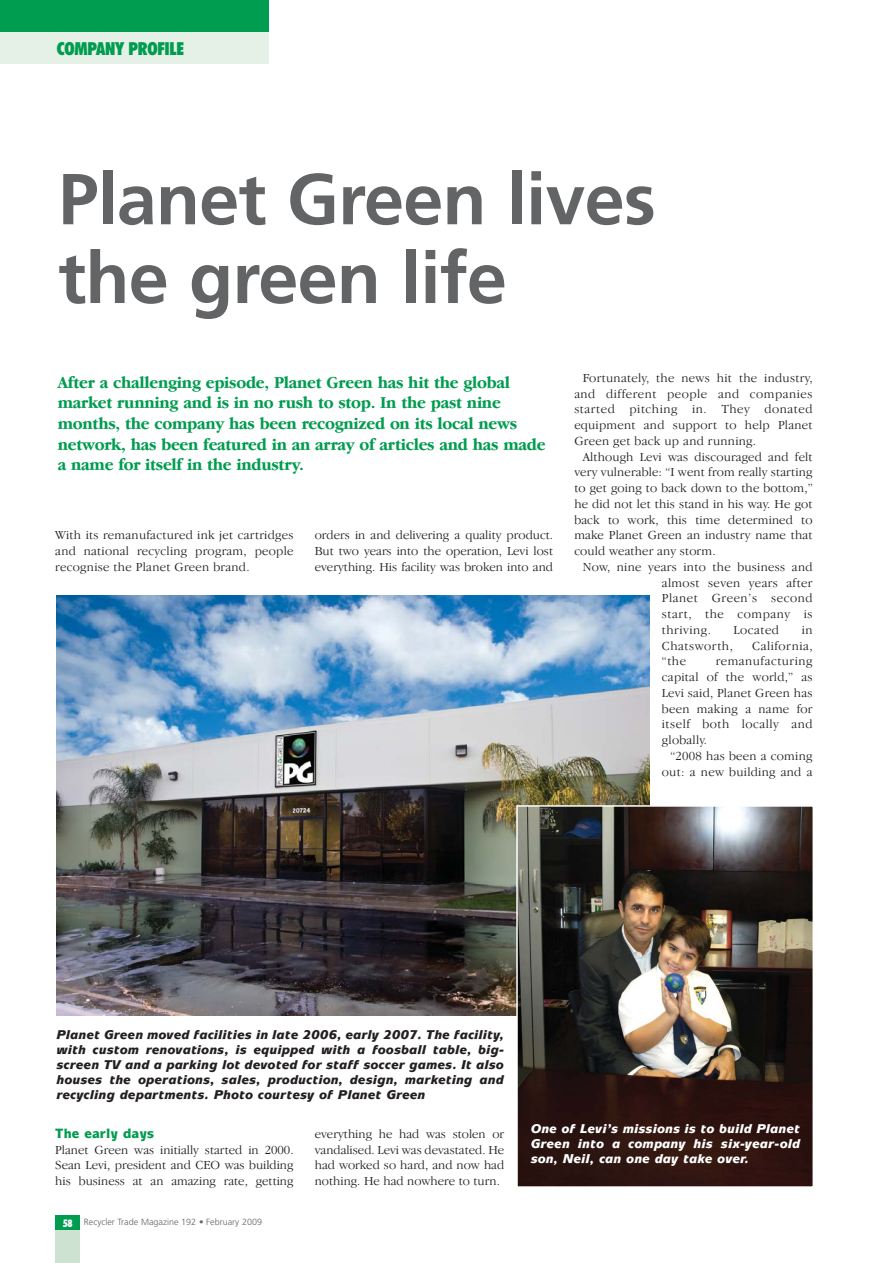
<style>
.page{position:relative;width:893px;height:1263px;background:#fff}
.page>*{position:absolute;margin:0;border:0;box-sizing:border-box;transform-origin:0 0}
.t1{font:700 72px/78.8px "Frutiger";letter-spacing:-.01em;color:#636466}
.t2{font:900 condensed 18px "Futura BT";letter-spacing:-.015em;color:#009c4f}
.t3{font:700 17.25px/20.7px "Garamond IT Cby BT";letter-spacing:-.02em;color:#009c4f;scale:.95 1}
.t4{font:900 13.5px "Mixage IT Cby BT";letter-spacing:.005em;color:#009c4f;scale:.95 1}
.t5{font:300 12.75px/15.8px "Garamond IT Cby BT";letter-spacing:.02em;color:#231f20;text-align:justify}
.t6{font:italic 900 12.75px/15px "Mixage IT Cby BT";letter-spacing:.005em;color:#231f20;text-align:justify}
.t7{font:italic 900 12.75px/15px "Mixage IT Cby BT";letter-spacing:.005em;color:#fff;text-align:justify}
.t8{font:300 12.75px "Garamond IT Cby BT";letter-spacing:.04em;color:#231f20}
.t9{font:300 9px "Frutiger";color:#636466}
.s1{font-family:"Futura BT";font-weight:900;font-stretch:condensed;font-size:10.5px;color:#fff}
</style>
<div class="page">
<div style="left:0;top:0;width:268px;height:64px;background:#e5f0e6"></div>
<div style="left:56px;top:1215px;width:24px;height:48px;background:#009c4f"></div>
<div style="left:56px;top:1231px;width:24px;height:32px;background:#cde2d0"></div>
<div style="left:0;top:0;width:268px;height:32px;background:#009c4f"></div>
<img style="left:57px;top:596px;width:593px;height:420px">
<img style="left:519px;top:808px;width:292px;height:377px">
<div style="left:516px;top:805px;width:298px;height:383px;border:2px solid #fff"></div>
<h2 class="t2" style="left:57px;top:41px;width:129px">COMPANY PROFILE</h2>
<h1 class="t1" style="left:58px;top:165px;width:599px">Planet Green lives the green life</h1>
<p class="t3" style="left:58px;top:373px;width:515px">After a challenging episode, Planet Green has hit the global market running and is in no rush to stop. In the past nine months, the company has been recognized on its local news network, has been featured in an array of articles and has made a name for itself in the industry.</p>
<p class="t5" style="left:55px;top:528px;width:240px">With its remanufactured ink jet cartridges and national recycling program, people recognise the Planet Green brand.</p>
<p class="t5" style="left:315px;top:528px;width:240px">orders in and delivering a quality product.<br>But two years into the operation, Levi lost everything. His facility was broken into and</p>
<p class="t5" style="left:574px;top:371px;width:240px;text-indent:9px">Fortunately, the news hit the industry, and different people and companies started pitching in. They donated equipment and support to help Planet Green get back up and running.</p>
<p class="t5" style="left:574px;top:450px;width:240px;text-indent:9px">Although Levi was discouraged and felt very vulnerable: “I went from really starting to get going to back down to the bottom,” he did not let this stand in his way. He got back to work, this time determined to make Planet Green an industry name that could weather any storm.</p>
<p class="t5" style="left:662px;top:560px;width:152px;text-indent:-79px">Now, nine years into the business and almost seven years after Planet Green’s second start, the company is thriving.</p>
<p class="t8" style="left:733px;top:625px;width:47px">Located</p>
<p class="t5" style="left:801px;top:623px;width:12px">in</p>
<p class="t8" style="left:662px;top:641px;width:72px">Chatsworth,</p>
<p class="t8" style="left:752px;top:641px;width:62px">California,</p>
<p class="t5" style="left:662px;top:654px;width:26px">“the</p>
<p class="t5" style="left:662px;top:654px;width:152px;text-indent:54px">remanufacturing capital of the world,” as Levi said, Planet Green has been making a name for itself both locally and globally.</p>
<p class="t5" style="left:662px;top:749px;width:152px;text-align:right">“2008 has been a coming out: a new building and a</p>
<p class="t6" style="left:57px;top:1028px;width:449px">Planet Green moved facilities in late 2006, early 2007. The facility, with custom renovations, is equipped with a foosball table, big&shy;screen TV and a parking lot devoted for staff soccer games. It also houses the operations, sales, production, design, marketing and recycling departments. Photo courtesy of Planet Green</p>
<p class="t4" style="left:55px;top:1128px;width:106px">The early days</p>
<p class="t5" style="left:55px;top:1143px;width:240px">Planet Green was initially started in 2000.<br>Sean Levi, president and CEO was building his business at an amazing rate, getting</p>
<p class="t9" style="left:63px;top:1219px;width:200px"><span class="s1">58</span> Recycler Trade Magazine 192 • February 2009</p>
<p class="t5" style="left:315px;top:1127px;width:191px">everything he had was stolen or vandalised. Levi was devastated. He had worked so hard, and now had nothing. He had nowhere to turn.</p>
<p class="t7" style="left:531px;top:1123px;width:271px">One of Levi’s missions is to build Planet Green into a company his six-year-old son, Neil, can one day take over.</p>
</div>
